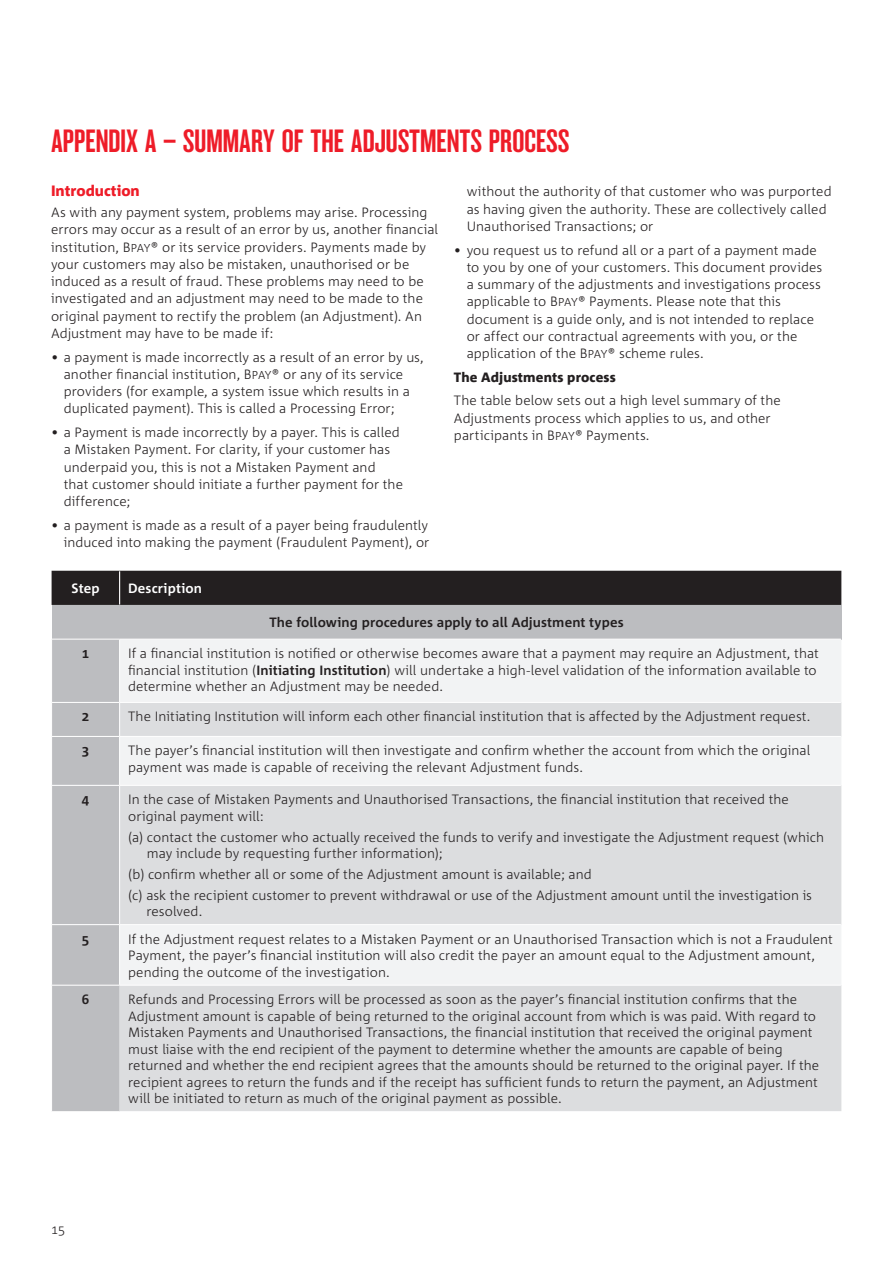
<style>
.page{position:relative;width:893px;height:1263px;background:#fff}
.page>*{position:absolute;margin:0;border:0;box-sizing:border-box;transform-origin:0 0}
.t1{font:30px "NAB Impact";color:#ee1c28}
.t2{font:800 15px "Corpid";color:#ee1c28}
.t3{font:300 13.5px/17.2px "Corpid";letter-spacing:.005em;color:#231f20}
.t4{font:700 13.5px "Corpid";letter-spacing:.01em;color:#231f20}
.t5{font:800 13.5px "Corpid";letter-spacing:.01em;color:#231f20}
.t6{font:700 13.5px "Corpid";letter-spacing:.01em;color:#fff}
.s1{font-size:11.55px}
.s2{font-weight:700}
</style>
<div class="page">
<div style="left:52px;top:571px;width:789px;height:34px;background:#231f20"></div>
<div style="left:52px;top:605px;width:789px;height:34px;background:#bcbdc0"></div>
<div style="left:120px;top:640px;width:721px;height:62px;background:#f2f3f4"></div>
<div style="left:52px;top:640px;width:68px;height:471px;background:#bcbdc0"></div>
<svg style="left:120px;top:703px;width:721px;height:408px;fill:#dcdddf"></svg>
<hr style="left:51px;top:702px;width:69px;height:1px;background:#fff">
<hr style="left:51px;top:736px;width:69px;height:1px;background:#fff">
<hr style="left:120px;top:736px;width:721px;height:1px;background:#fff">
<hr style="left:51px;top:785px;width:69px;height:1px;background:#fff">
<hr style="left:120px;top:785px;width:721px;height:1px;background:#fff">
<hr style="left:51px;top:924px;width:69px;height:1px;background:#fff">
<hr style="left:120px;top:924px;width:721px;height:1px;background:#fff">
<hr style="left:51px;top:985px;width:69px;height:1px;background:#fff">
<hr style="left:120px;top:985px;width:721px;height:1px;background:#fff">
<hr style="left:119px;top:571px;width:1px;height:33px;background:#fff">
<hr style="left:119px;top:639px;width:1px;height:63px;background:#fff">
<hr style="left:119px;top:703px;width:1px;height:33px;background:#fff">
<hr style="left:119px;top:737px;width:1px;height:48px;background:#fff">
<hr style="left:119px;top:786px;width:1px;height:138px;background:#fff">
<hr style="left:119px;top:925px;width:1px;height:60px;background:#fff">
<h1 class="t1" style="left:51px;top:128px;width:520px">APPENDIX A – SUMMARY OF THE ADJUSTMENTS PROCESS</h1>
<p class="t2" style="left:51px;top:182px;width:90px">Introduction</p>
<p class="t3" style="left:51px;top:204px;width:389px">As with any payment system, problems may arise. Processing errors may occur as a result of an error by us, another financial institution, B<span class="s1">PAY</span>® or its service providers. Payments made by your customers may also be mistaken, unauthorised or be induced as a result of fraud. These problems may need to be investigated and an adjustment may need to be made to the original payment to rectify the problem (an Adjustment). An Adjustment may have to be made if:</p>
<p class="t3" style="left:64px;top:348px;width:362px;text-indent:-13px">• a payment is made incorrectly as a result of an error by us, another financial institution, B<span class="s1">PAY</span>® or any of its service providers (for example, a system issue which results in a duplicated payment). This is called a Processing Error;</p>
<p class="t3" style="left:64px;top:424px;width:341px;text-indent:-13px">• a Payment is made incorrectly by a payer. This is called a Mistaken Payment. For clarity, if your customer has underpaid you, this is not a Mistaken Payment and that customer should initiate a further payment for the difference;</p>
<p class="t3" style="left:51px;top:516px;width:380px;text-align:right">• a payment is made as a result of a payer being fraudulently induced into making the payment (Fraudulent Payment), or</p>
<p class="t3" style="left:467px;top:183px;width:366px">without the authority of that customer who was purported as having given the authority. These are collectively called<br>Unauthorised Transactions; or</p>
<p class="t3" style="left:467px;top:241px;width:357px;text-indent:-13px">• you request us to refund all or a part of a payment made to you by one of your customers. This document provides a summary of the adjustments and investigations process applicable to B<span class="s1">PAY</span>® Payments. Please note that this document is a guide only, and is not intended to replace or affect our contractual agreements with you, or the application of the B<span class="s1">PAY</span>® scheme rules.</p>
<p class="t5" style="left:454px;top:370px;width:163px">The Adjustments process</p>
<p class="t3" style="left:454px;top:392px;width:328px">The table below sets out a high level summary of the<br>Adjustments process which applies to us, and other participants in B<span class="s1">PAY</span>® Payments.</p>
<p class="t6" style="left:72px;top:581px;width:29px">Step</p>
<p class="t6" style="left:128px;top:581px;width:75px">Description</p>
<p class="t4" style="left:269px;top:615px;width:356px">The following procedures apply to all Adjustment types</p>
<p class="t4" style="left:82px;top:646px;width:9px">1</p>
<p class="t3" style="left:128px;top:645px;width:692px;line-height:16.5px">If a financial institution is notified or otherwise becomes aware that a payment may require an Adjustment, that financial institution (<span class="s2">Initiating Institution</span>) will undertake a high-level validation of the information available to determine whether an Adjustment may be needed.</p>
<p class="t4" style="left:82px;top:709px;width:9px">2</p>
<p class="t3" style="left:128px;top:708px;width:684px">The Initiating Institution will inform each other financial institution that is affected by the Adjustment request.</p>
<p class="t4" style="left:82px;top:743px;width:9px">3</p>
<p class="t3" style="left:128px;top:743px;width:684px;line-height:16.5px">The payer’s financial institution will then investigate and confirm whether the account from which the original payment was made is capable of receiving the relevant Adjustment funds.</p>
<p class="t4" style="left:82px;top:792px;width:9px">4</p>
<p class="t3" style="left:128px;top:791px;width:662px;line-height:16.5px">In the case of Mistaken Payments and Unauthorised Transactions, the financial institution that received the original payment will:</p>
<p class="t3" style="left:147px;top:829px;width:678px;line-height:16.5px;text-indent:-19px">(a) contact the customer who actually received the funds to verify and investigate the Adjustment request (which may include by requesting further information);</p>
<p class="t3" style="left:128px;top:864px;width:685px;line-height:20.7px">(b) confirm whether all or some of the Adjustment amount is available; and<br>(c) ask the recipient customer to prevent withdrawal or use of the Adjustment amount until the investigation is</p>
<p class="t3" style="left:146px;top:903px;width:57px">resolved.</p>
<p class="t4" style="left:82px;top:931px;width:9px">5</p>
<p class="t3" style="left:128px;top:931px;width:706px;line-height:16.5px">If the Adjustment request relates to a Mistaken Payment or an Unauthorised Transaction which is not a Fraudulent<br>Payment, the payer’s financial institution will also credit the payer an amount equal to the Adjustment amount, pending the outcome of the investigation.</p>
<p class="t4" style="left:82px;top:992px;width:9px">6</p>
<p class="t3" style="left:128px;top:991px;width:693px;line-height:16.5px">Refunds and Processing Errors will be processed as soon as the payer’s financial institution confirms that the Adjustment amount is capable of being returned to the original account from which is was paid. With regard to Mistaken Payments and Unauthorised Transactions, the financial institution that received the original payment must liaise with the end recipient of the payment to determine whether the amounts are capable of being returned and whether the end recipient agrees that the amounts should be returned to the original payer. If the recipient agrees to return the funds and if the receipt has sufficient funds to return the payment, an Adjustment will be initiated to return as much of the original payment as possible.</p>
</div>
